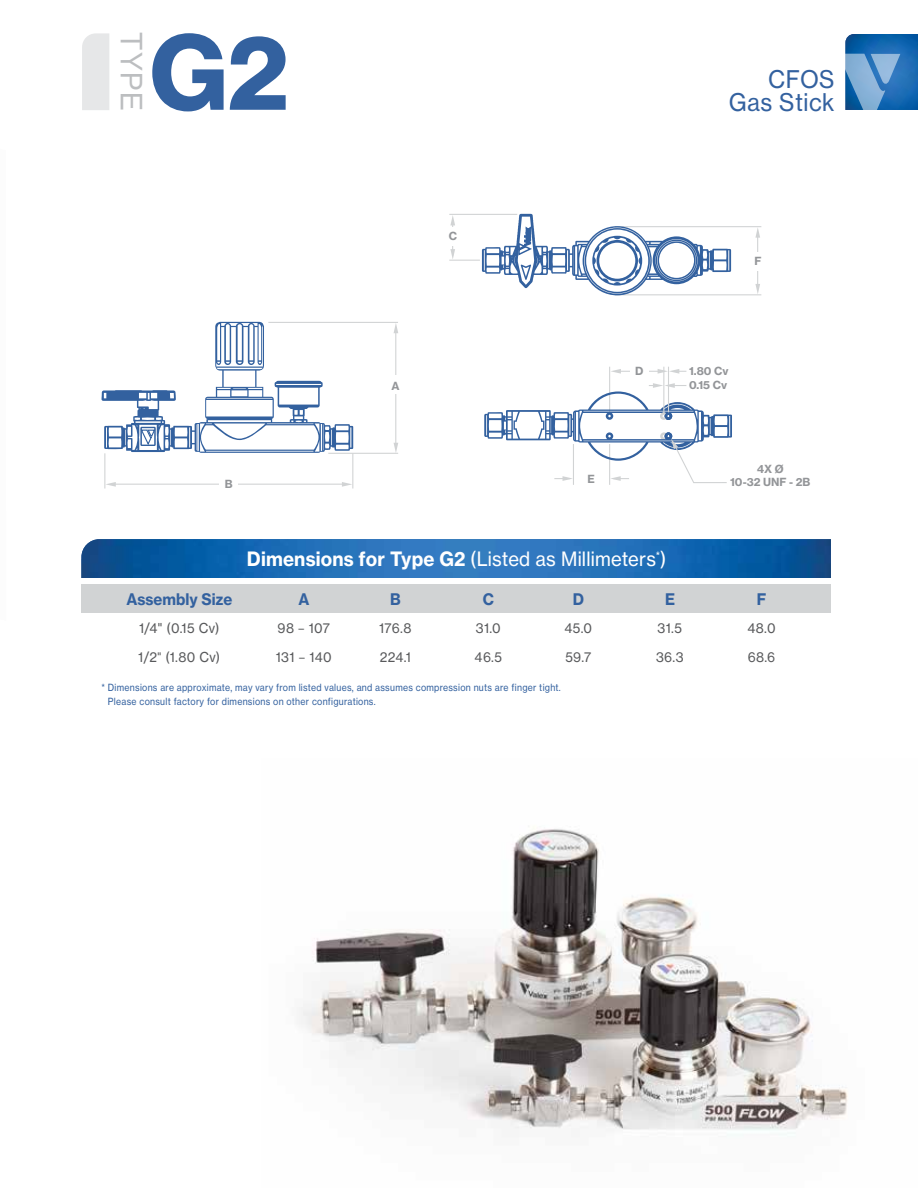
<style>
.page{position:relative;width:918px;height:1188px;background:#fff}
.page>*{position:absolute;margin:0;border:0;box-sizing:border-box;transform-origin:0 0}
.t1{font:105px "N Haas Grotesk DS Pro 75 Bd";color:#33619f}
.t2{font:30px "N Haas Grotesk DS Pro 55 Rg";color:#bcbec0}
.t3{font:24px/22.5px "N Haas Grotesk TX Std 55 Rg";letter-spacing:.02em;color:#33619f;text-align:right;scale:.95 1}
.t4{font:19.5px "N Haas Grotesk TX Std 55 Rg";letter-spacing:.01em;color:#fff;scale:.95 1}
.t5{font:15.75px "N Haas Grotesk TX Std 75 Bd";color:#33619f;scale:.95 1}
.t6{font:13.5px "N Haas Grotesk TX Std 55 Rg";letter-spacing:.03em;color:#58595b;scale:.95 1}
.t7{font:11.1px/14.5px "N Haas Grotesk TX Std 75 Bd";color:#939598}
.t8{font:9.75px/13.5px "N Haas Grotesk TX Std 55 Rg";letter-spacing:.03em;color:#33619f;scale:.9 1}
.s1{font-family:"N Haas Grotesk TX Std 75 Bd"}
.s2{font-family:"ITC Avant Garde Pro"}
.s3{font-family:"N Haas Grotesk DS Pro 55 Rg"}
</style>
<div class="page">
<svg style="left:845px;top:34px;width:73px;height:76px;background:#3d7fbc"></svg>
<div style="left:82px;top:33px;width:27px;height:77px;background:#e6e7e8"></div>
<div style="left:81px;top:559px;width:750px;height:54px;background:#d1d3d4"></div>
<img style="left:81px;top:539px;width:750px;height:40px">
<div style="left:74px;top:579px;width:760px;height:5px;background:#fff"></div>
<svg style="left:101px;top:322px;width:252px;height:131px"></svg>
<hr style="left:395px;top:333px;width:1px;height:114px;background:#d1d3d4">
<div style="left:373px;top:376px;width:44px;height:18px;background:#fff"></div>
<hr style="left:268px;top:322px;width:130px;height:1px;background:#d1d3d4">
<hr style="left:328px;top:453px;width:70px;height:1px;background:#d1d3d4">
<svg style="left:394px;top:323px;width:4px;height:10px"></svg>
<svg style="left:394px;top:443px;width:4px;height:10px"></svg>
<hr style="left:113px;top:484px;width:231px;height:1px;background:#d1d3d4">
<div style="left:219px;top:472px;width:19px;height:25px;background:#fff"></div>
<hr style="left:352px;top:453px;width:1px;height:36px;background:#d1d3d4">
<svg style="left:342px;top:482px;width:10px;height:5px"></svg>
<svg style="left:105px;top:482px;width:11px;height:5px"></svg>
<hr style="left:104px;top:453px;width:1px;height:36px;background:#d1d3d4">
<img style="left:299px;top:829px;width:549px;height:306px">
<hr style="left:615px;top:226px;width:146px;height:1px;background:#d1d3d4">
<hr style="left:615px;top:294px;width:146px;height:1px;background:#d1d3d4">
<hr style="left:452px;top:222px;width:1px;height:34px;background:#d1d3d4">
<div style="left:432px;top:228px;width:44px;height:18px;background:#fff"></div>
<hr style="left:449px;top:214px;width:68px;height:1px;background:#d1d3d4">
<hr style="left:449px;top:260px;width:31px;height:1px;background:#d1d3d4">
<svg style="left:450px;top:215px;width:5px;height:10px"></svg>
<svg style="left:450px;top:249px;width:5px;height:11px"></svg>
<hr style="left:757px;top:233px;width:1px;height:55px;background:#d1d3d4">
<div style="left:737px;top:252px;width:44px;height:19px;background:#fff"></div>
<svg style="left:755px;top:227px;width:5px;height:11px"></svg>
<svg style="left:755px;top:284px;width:5px;height:10px"></svg>
<svg style="left:482px;top:214px;width:249px;height:81px"></svg>
<hr style="left:573px;top:444px;width:1px;height:41px;background:#d1d3d4">
<hr style="left:609px;top:444px;width:1px;height:41px;background:#d1d3d4">
<svg style="left:658px;top:369px;width:28px;height:5px"></svg>
<svg style="left:611px;top:369px;width:10px;height:5px"></svg>
<hr style="left:609px;top:367px;width:1px;height:45px;background:#d1d3d4">
<hr style="left:616px;top:371px;width:44px;height:1px;background:#d1d3d4">
<div style="left:631px;top:365px;width:18px;height:13px;background:#fff"></div>
<svg style="left:484px;top:383px;width:248px;height:100px"></svg>
<hr style="left:668px;top:367px;width:1px;height:45px;background:#d1d3d4">
<hr style="left:663px;top:367px;width:1px;height:46px;background:#d1d3d4">
<h2 class="t2" style="left:148px;top:32px;width:79px;rotate:90deg">TYPE</h2>
<h1 class="t1" style="left:150px;top:12px;width:140px">G2</h1>
<h3 class="t3" style="left:729px;top:68px;width:113px">CFOS<br>Gas Stick</h3>
<p class="t7" style="left:449px;top:229px;width:10px">C</p>
<p class="t7" style="left:754px;top:254px;width:9px">F</p>
<p class="t7" style="left:391px;top:378px;width:10px">A</p>
<p class="t7" style="left:635px;top:364px;width:10px">D</p>
<p class="t7" style="left:689px;top:363px;width:41px">1.80 Cv<br>0.15 Cv</p>
<p class="t7" style="left:225px;top:477px;width:9px">B</p>
<p class="t7" style="left:588px;top:472px;width:9px">E</p>
<h3 class="t4" style="left:247px;top:547px;width:443px"><span class="s1">Dimensions for Type G2</span> (Listed as Millimeters<sup>*</sup>)</h3>
<p class="t7" style="left:730px;top:462px;width:82px;line-height:13.2px;text-align:center">4X Ø<br>10-32 UNF - 2B</p>
<h3 class="t5" style="left:127px;top:589px;width:113px">Assembly Size</h3>
<h3 class="t5" style="left:299px;top:589px;width:13px">A</h3>
<h3 class="t5" style="left:390px;top:589px;width:13px">B</h3>
<h3 class="t5" style="left:483px;top:589px;width:13px">C</h3>
<h3 class="t5" style="left:573px;top:589px;width:13px">D</h3>
<h3 class="t5" style="left:665px;top:589px;width:12px">E</h3>
<h3 class="t5" style="left:757px;top:589px;width:12px">F</h3>
<h3 class="t6" style="left:139px;top:620px;width:86px">1/4" (0.15 Cv)</h3>
<h3 class="t6" style="left:278px;top:620px;width:57px">98 <span class="s2">–</span> 107</h3>
<h3 class="t6" style="left:379px;top:620px;width:35px">176.8</h3>
<h3 class="t6" style="left:476px;top:620px;width:28px">31.0</h3>
<h3 class="t6" style="left:564px;top:620px;width:31px">45.0</h3>
<h3 class="t6" style="left:658px;top:620px;width:27px">31.5</h3>
<h3 class="t6" style="left:747px;top:620px;width:31px">48.0</h3>
<h3 class="t6" style="left:138px;top:649px;width:88px">1/2<span class="s3">"</span> (1.80 Cv)</h3>
<h3 class="t6" style="left:276px;top:649px;width:60px">131 <span class="s2">–</span> 140</h3>
<h3 class="t6" style="left:380px;top:649px;width:34px">224.1</h3>
<h3 class="t6" style="left:475px;top:649px;width:30px">46.5</h3>
<h3 class="t6" style="left:565px;top:649px;width:29px">59.7</h3>
<h3 class="t6" style="left:656px;top:649px;width:30px">36.3</h3>
<h3 class="t6" style="left:748px;top:649px;width:31px">68.6</h3>
<p class="t8" style="left:108px;top:681px;width:505px;text-indent:-6px">* Dimensions are approximate, may vary from listed values, and assumes compression nuts are finger tight.<br>Please consult factory for dimensions on other configurations.</p>
</div>
